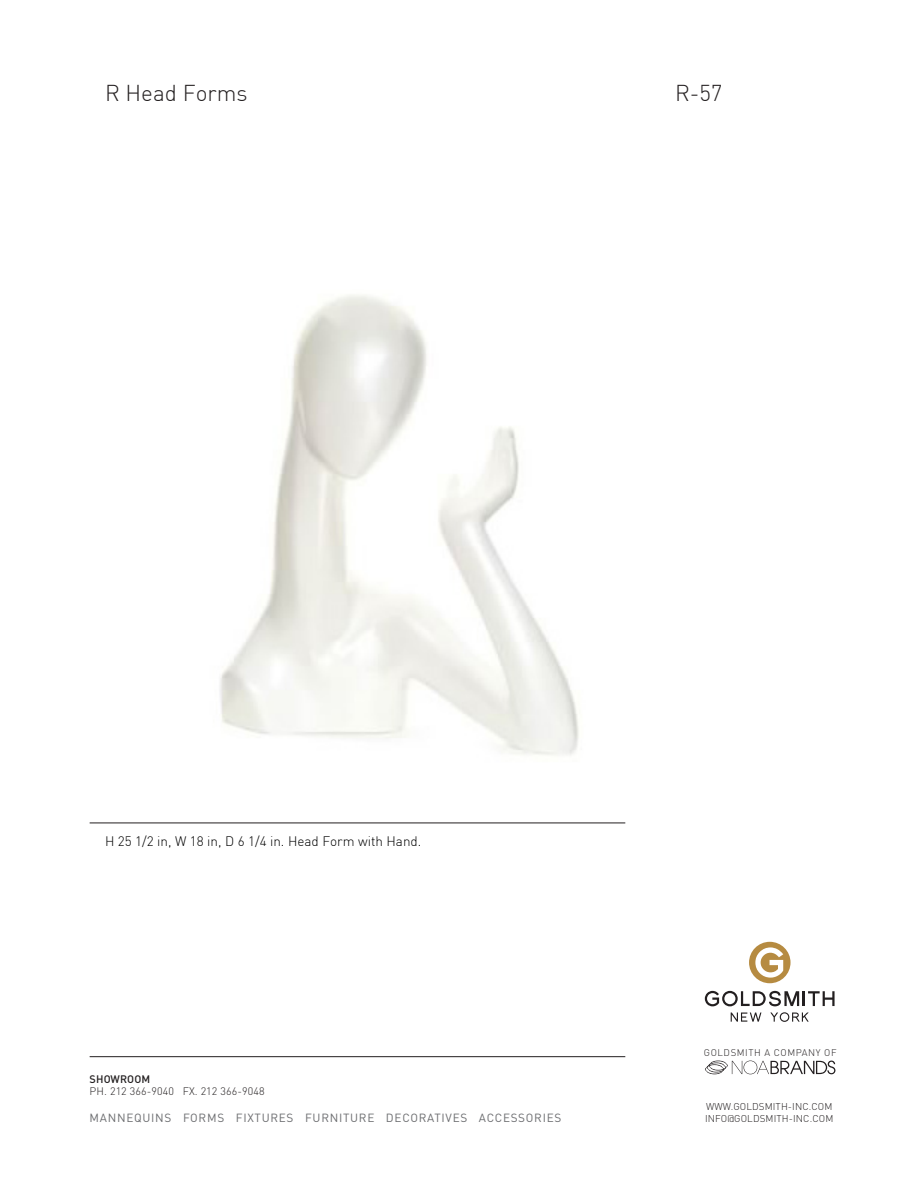
<style>
.page{position:relative;width:918px;height:1188px;background:#fff}
.page>*{position:absolute;margin:0;border:0;box-sizing:border-box;transform-origin:0 0}
.t1{font:300 22.5px "DIN Pro";color:#231f20}
.t2{font:300 13.5px "DIN Pro";color:#000}
.t3{font:11.7px "DIN";letter-spacing:.06em;color:#6c6d70}
.t4{font:300 10.8px "DIN";letter-spacing:.01em;color:#231f20}
.t5{font:500 10.8px "DIN";letter-spacing:.01em;color:#231f20}
.t6{font:300 9.75px "DIN";letter-spacing:.01em;color:#231f20}
.t7{font:300 9.6px "DIN";letter-spacing:.06em;color:#231f20}
</style>
<div class="page">
<hr style="left:90px;top:823px;width:535px;height:1px;background:#231f20">
<hr style="left:90px;top:1056px;width:535px;height:1px;background:#231f20">
<div style="left:749px;top:942px;width:42px;height:41px;background:#b68b41;border-radius:50%"></div>
<svg style="left:705px;top:991px;width:130px;height:15px"></svg>
<svg style="left:731px;top:1013px;width:30px;height:9px"></svg>
<svg style="left:770px;top:1012px;width:39px;height:10px"></svg>
<svg style="left:755px;top:947px;width:28px;height:31px"></svg>
<svg style="left:705px;top:1061px;width:130px;height:13px"></svg>
<img style="left:220px;top:294px;width:359px;height:462px">
<h1 class="t1" style="left:105px;top:83px;width:144px">R Head Forms</h1>
<h1 class="t1" style="left:675px;top:83px;width:49px">R-57</h1>
<p class="t2" style="left:105px;top:836px;width:318px">H 25 1/2 in, W 18 in, D 6 1/4 in. Head Form with Hand.</p>
<p class="t5" style="left:90px;top:1072px;width:62px">SHOWROOM</p>
<p class="t4" style="left:90px;top:1085px;width:177px">PH. 212 366-9040 FX. 212 366-9048</p>
<p class="t3" style="left:90px;top:1110px;width:473px">MANNEQUINS FORMS FIXTURES FURNITURE DECORATIVES ACCESSORIES</p>
<p class="t7" style="left:704px;top:1047px;width:134px">GOLDSMITH A COMPANY OF</p>
<p class="t6" style="left:706px;top:1100px;width:128px">WWW.GOLDSMITH-INC.COM</p>
<p class="t6" style="left:705px;top:1112px;width:130px">INFO@GOLDSMITH-INC.COM</p>
</div>
